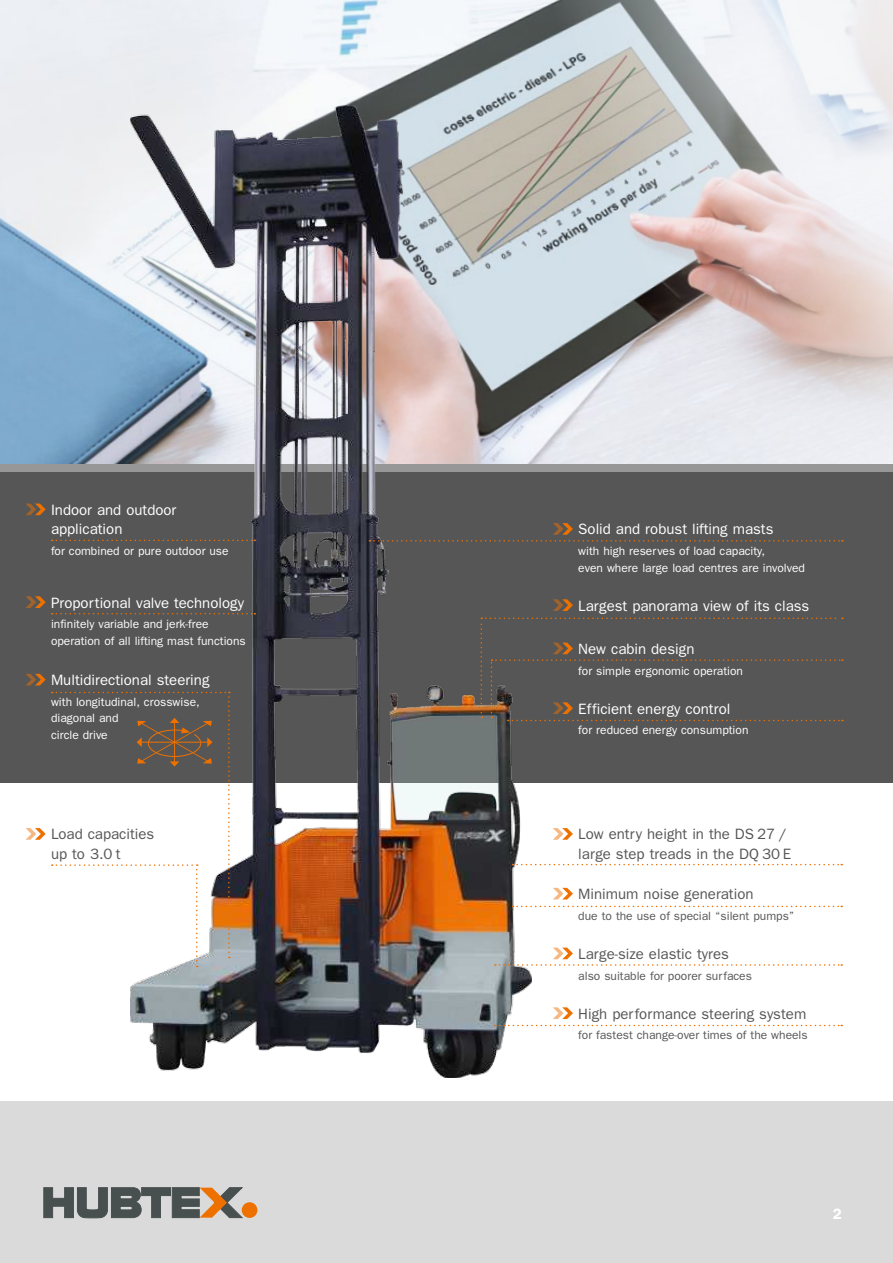
<style>
.page{position:relative;width:893px;height:1263px;background:#fff}
.page>*{position:absolute;margin:0;border:0;box-sizing:border-box;transform-origin:0 0}
.t1{font:15px/19.5px "Franklin Gothic";color:#fff}
.t2{font:15px/19.5px "Franklin Gothic";color:#565656}
.t3{font:600 15px "Franklin Gothic";color:#fff}
.t4{font:12px/16.5px "Franklin Gothic";color:#fff}
.t5{font:12px "Franklin Gothic";color:#565656}
</style>
<div class="page">
<div style="left:0;top:1101px;width:893px;height:162px;background:#dadada"></div>
<div style="left:0;top:472px;width:893px;height:310px;background:#565656"></div>
<img style="left:0;top:0;width:893px;height:463px">
<div style="left:242px;top:1202px;width:15px;height:16px;background:#ee7100;border-radius:50%"></div>
<svg style="left:44px;top:1187px;width:198px;height:31px"></svg>
<img style="left:131px;top:105px;width:400px;height:973px">
<svg style="left:26px;top:503px;width:20px;height:12px"></svg>
<svg style="left:26px;top:596px;width:20px;height:12px"></svg>
<svg style="left:26px;top:674px;width:20px;height:11px"></svg>
<svg style="left:553px;top:599px;width:20px;height:12px"></svg>
<svg style="left:553px;top:828px;width:20px;height:12px"></svg>
<svg style="left:553px;top:888px;width:20px;height:11px"></svg>
<svg style="left:553px;top:1007px;width:20px;height:12px"></svg>
<svg style="left:513px;top:864px;width:329px;height:1px"></svg>
<svg style="left:52px;top:613px;width:203px;height:1px"></svg>
<svg style="left:52px;top:540px;width:203px;height:1px"></svg>
<svg style="left:369px;top:523px;width:474px;height:19px"></svg>
<svg style="left:480px;top:617px;width:363px;height:104px"></svg>
<svg style="left:513px;top:906px;width:329px;height:1px"></svg>
<svg style="left:495px;top:947px;width:347px;height:19px"></svg>
<svg style="left:495px;top:1025px;width:347px;height:1px"></svg>
<svg style="left:26px;top:828px;width:20px;height:12px"></svg>
<svg style="left:52px;top:692px;width:178px;height:275px"></svg>
<p class="t1" style="left:51px;top:500px;width:127px">Indoor and outdoor application</p>
<p class="t4" style="left:51px;top:543px;width:179px">for combined or pure outdoor use</p>
<p class="t1" style="left:51px;top:593px;width:194px">Proportional valve technology</p>
<p class="t4" style="left:51px;top:616px;width:196px">infinitely variable and jerk-free operation of all lifting mast functions</p>
<p class="t1" style="left:51px;top:670px;width:160px">Multidirectional steering</p>
<p class="t4" style="left:51px;top:693px;width:150px">with longitudinal, crosswise, diagonal and<br>circle drive</p>
<p class="t2" style="left:51px;top:824px;width:105px">Load capacities up to 3.0 t</p>
<p class="t1" style="left:578px;top:520px;width:197px">Solid and robust lifting masts</p>
<p class="t4" style="left:578px;top:543px;width:228px">with high reserves of load capacity,<br>even where large load centres are involved</p>
<p class="t1" style="left:578px;top:596px;width:233px">Largest panorama view of its class</p>
<p class="t1" style="left:578px;top:639px;width:118px">New cabin design</p>
<p class="t4" style="left:578px;top:662px;width:166px">for simple ergonomic operation</p>
<p class="t1" style="left:578px;top:699px;width:154px">Efficient energy control</p>
<p class="t4" style="left:578px;top:722px;width:172px">for reduced energy consumption</p>
<p class="t2" style="left:578px;top:824px;width:214px">Low entry height in the DS 27 / large step treads in the DQ 30 E</p>
<p class="t2" style="left:578px;top:884px;width:177px">Minimum noise generation</p>
<p class="t5" style="left:578px;top:909px;width:218px">due to the use of special “silent pumps”</p>
<p class="t2" style="left:578px;top:944px;width:152px">Large-size elastic tyres</p>
<p class="t5" style="left:578px;top:969px;width:175px">also suitable for poorer surfaces</p>
<p class="t2" style="left:578px;top:1004px;width:229px">High performance steering system</p>
<p class="t5" style="left:578px;top:1028px;width:231px">for fastest change-over times of the wheels</p>
<p class="t3" style="left:833px;top:1205px;width:10px">2</p>
</div>
